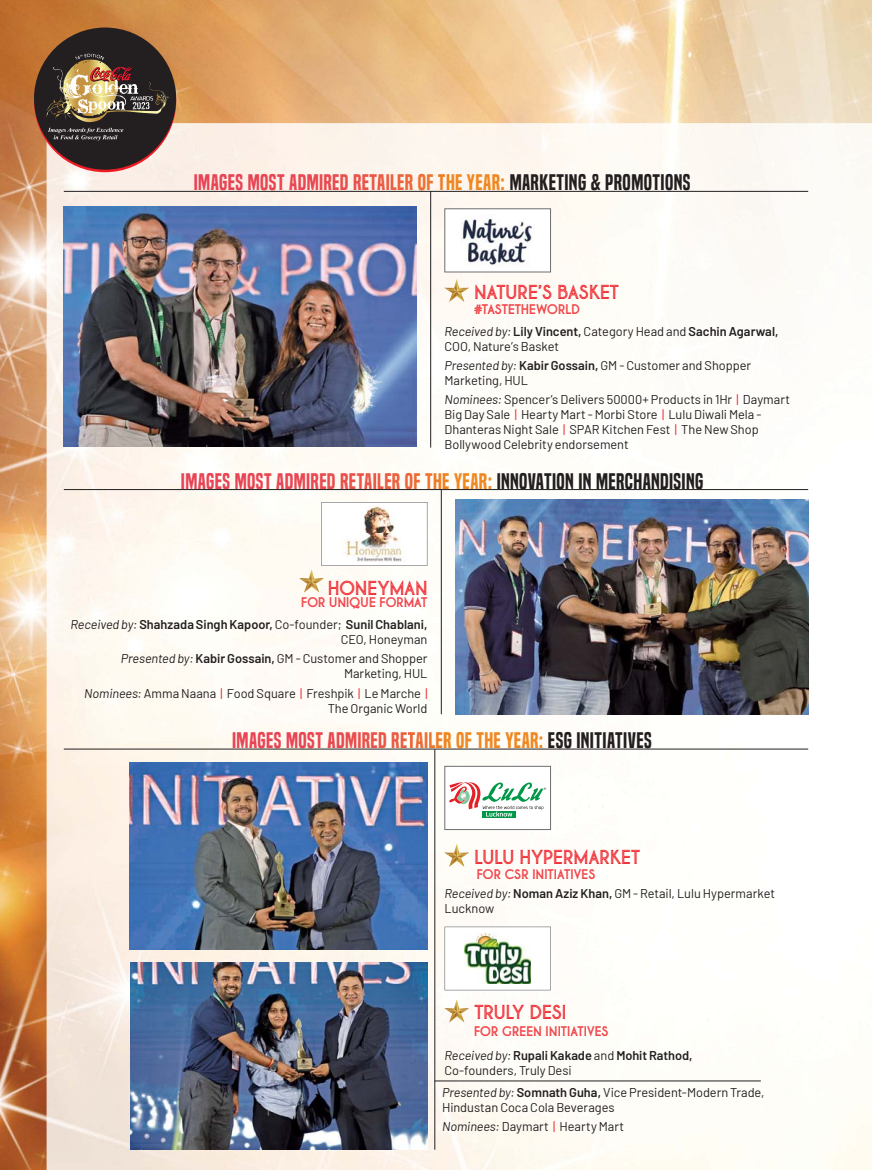
<style>
.page{position:relative;width:872px;height:1170px;background:#fff}
.page>*{position:absolute;margin:0;border:0;box-sizing:border-box;transform-origin:0 0}
.t1{font:21.75px "Pinstripe Limo";letter-spacing:-.005em;color:#ed1c24}
.t2{font:21px "Built Titling Sb";letter-spacing:.02em;color:#231f20}
.t3{font:15px "Pinstripe Limo";letter-spacing:.005em;color:#ed1c24}
.t4{font:12.75px/15px "Barlow";letter-spacing:-.005em;color:#231f20}
.t5{font:600 12.75px/15px "Barlow";color:#231f20}
.s1{color:#e74555}
.s2{color:#e84655}
.s3{color:#e84654}
.s4{color:#e84754}
.s5{color:#e84753}
.s6{color:#e84853}
.s7{color:#e84951}
.s8{color:#e84a50}
.s9{color:#e84d50}
.s10{color:#e8504e}
.s11{color:#e8524c}
.s12{color:#e9534a}
.s13{color:#ea5648}
.s14{color:#ea5946}
.s15{color:#ea5d43}
.s16{color:#ea6040}
.s17{color:#eb633d}
.s18{color:#eb653b}
.s19{color:#ed6e34}
.s20{color:#ed752e}
.s21{color:#ee7e26}
.s22{color:#ee8323}
.s23{color:#ef8822}
.s24{font-style:italic}
.s25{font-weight:600}
.s26{color:#ed1c24}
.s27{color:#e84852}
.s28{color:#e84952}
.s29{color:#e84d4f}
.s30{color:#ea5548}
.s31{color:#ea5a45}
.s32{color:#ea5d42}
.s33{color:#eb663a}
.s34{color:#ec6b35}
.s35{color:#ed742f}
.s36{color:#ed782b}
.s37{color:#ee8024}
.s38{font-weight:400;font-style:italic}
.s39{font-weight:400}
.s40{color:#eb643c}
.s41{color:#ec6c35}
.s42{color:#ed7032}
.s43{color:#ed762d}
.s44{color:#ed7d27}
</style>
<div class="page">
<img style="left:0;top:0;width:872px;height:1169px">
<img style="left:47px;top:123px;width:824px;height:1046px">
<div style="left:34px;top:28px;width:142px;height:142px;background:#231f20;border-radius:50%"></div>
<svg style="left:45px;top:54px;width:124px;height:86px"></svg>
<img style="left:871px;top:123px;width:1px;height:1046px">
<img style="left:130px;top:762px;width:297px;height:187px">
<img style="left:130px;top:962px;width:297px;height:187px">
<img style="left:455px;top:500px;width:353px;height:214px">
<svg style="left:444px;top:279px;width:25px;height:23px"></svg>
<img style="left:64px;top:206px;width:353px;height:240px">
<svg style="left:444px;top:843px;width:25px;height:23px"></svg>
<svg style="left:444px;top:999px;width:25px;height:23px"></svg>
<div style="left:445px;top:209px;width:105px;height:63px;background:#fff"></div>
<div style="left:444px;top:208px;width:107px;height:64px;border:1px solid #6d6e70"></div>
<img style="left:462px;top:218px;width:70px;height:47px">
<svg style="left:444px;top:926px;width:107px;height:64px"></svg>
<img style="left:464px;top:933px;width:66px;height:50px">
<div style="left:445px;top:766px;width:105px;height:63px;background:#fff"></div>
<div style="left:444px;top:766px;width:107px;height:63px;border:1px solid #6d6e70"></div>
<svg style="left:482px;top:816px;width:34px;height:1px"></svg>
<svg style="left:449px;top:782px;width:97px;height:34px"></svg>
<hr style="left:64px;top:191px;width:744px;height:1px;background:#231f20">
<hr style="left:64px;top:489px;width:744px;height:1px;background:#231f20">
<hr style="left:64px;top:748px;width:744px;height:1px;background:#231f20">
<hr style="left:434px;top:1080px;width:327px;height:1px;background:#231f20">
<hr style="left:430px;top:191px;width:1px;height:256px;background:#231f20">
<hr style="left:434px;top:749px;width:1px;height:400px;background:#231f20">
<hr style="left:441px;top:490px;width:1px;height:224px;background:#231f20">
<svg style="left:299px;top:502px;width:128px;height:90px"></svg>
<h2 class="t2" style="left:194px;top:170px;width:498px"><span class="s1">IMAGES M</span><span class="s2">OS</span><span class="s3">T</span> <span class="s4">A</span><span class="s5">D</span><span class="s6">M</span><span class="s7">I</span><span class="s8">R</span><span class="s9">E</span><span class="s10">D</span> <span class="s11">R</span><span class="s12">E</span><span class="s13">T</span><span class="s14">A</span><span class="s15">I</span><span class="s16">L</span><span class="s17">E</span><span class="s18">R</span> <span class="s19">O</span><span class="s20">F</span> <span class="s21">T</span><span class="s22">H</span><span class="s23">E YEAR:</span> MARKETING &amp; PROMOTIONS</h2>
<h1 class="t1" style="left:474px;top:280px;width:146px">NATURE’S BASKET</h1>
<p class="t3" style="left:474px;top:301px;width:107px">#TASTETHEWORLD</p>
<p class="t4" style="left:444px;top:323px;width:335px"><span class="s24">Received by:</span> <span class="s25">Lily Vincent,</span> Category Head and <span class="s25">Sachin Agarwal,<br></span>COO, Nature’s Basket</p>
<p class="t4" style="left:444px;top:357px;width:308px"><span class="s24">Presented by:</span> <span class="s25">Kabir Gossain,</span> GM - Customer and Shopper<br>Marketing, HUL</p>
<p class="t4" style="left:444px;top:392px;width:347px"><span class="s24">Nominees:</span> Spencer’s Delivers 50000+ Products in 1Hr <span class="s26">|</span> Daymart Big Day Sale <span class="s26">|</span> Hearty Mart - Morbi Store <span class="s26">|</span> Lulu Diwali Mela - Dhanteras Night Sale <span class="s26">|</span> SPAR Kitchen Fest <span class="s26">|</span> The New Shop Bollywood Celebrity endorsement</p>
<h2 class="t2" style="left:181px;top:468px;width:524px"><span class="s1">IMAGES M</span><span class="s2">OS</span><span class="s3">T A</span><span class="s4">D</span><span class="s6">M</span><span class="s27">I</span><span class="s28">R</span><span class="s8">E</span><span class="s29">D</span> <span class="s10">R</span><span class="s11">E</span><span class="s12">T</span><span class="s30">A</span><span class="s14">I</span><span class="s31">L</span><span class="s32">E</span><span class="s16">R</span> <span class="s33">O</span><span class="s34">F</span> <span class="s35">T</span><span class="s36">H</span><span class="s37">E</span> <span class="s23">YEAR:</span> INNOVATION IN MERCHANDISING</h2>
<h1 class="t1" style="left:328px;top:577px;width:101px">HONEYMAN</h1>
<p class="t3" style="left:301px;top:594px;width:128px">FOR UNIQUE FORMAT</p>
<p class="t5" style="left:71px;top:616px;width:358px;text-align:right"><span class="s38">Received by:</span> Shahzada Singh Kapoor, <span class="s39">Co-founder;</span> Sunil Chablani,<br><span class="s39">CEO, Honeyman</span></p>
<p class="t4" style="left:121px;top:650px;width:308px;text-align:right"><span class="s24">Presented by:</span> <span class="s25">Kabir Gossain,</span> GM - Customer and Shopper<br>Marketing, HUL</p>
<p class="t4" style="left:84px;top:685px;width:345px;text-align:right"><span class="s24">Nominees:</span> Amma Naana <span class="s26">|</span> Food Square <span class="s26">|</span> Freshpik <span class="s26">|</span> Le Marche <span class="s26">|<br></span>The Organic World</p>
<h2 class="t2" style="left:232px;top:728px;width:421px"><span class="s1">IMAGES</span> <span class="s2">M</span><span class="s3">OS</span><span class="s4">T</span> <span class="s27">A</span><span class="s7">D</span><span class="s29">M</span><span class="s10">I</span><span class="s11">R</span><span class="s12">E</span><span class="s13">D</span> <span class="s32">R</span><span class="s16">E</span><span class="s40">T</span><span class="s41">A</span><span class="s42">I</span><span class="s43">L</span><span class="s44">E</span><span class="s22">R</span> <span class="s23">OF THE YEAR:</span> ESG INITIATIVES</h2>
<h1 class="t1" style="left:474px;top:845px;width:167px">LULU HYPERMARKET</h1>
<p class="t3" style="left:477px;top:866px;width:120px">FOR CSR INITIATIVES</p>
<p class="t4" style="left:444px;top:885px;width:332px"><span class="s24">Received by:</span> <span class="s25">Noman Aziz Khan,</span> GM - Retail, Lulu Hypermarket<br>Lucknow</p>
<h1 class="t1" style="left:474px;top:1001px;width:94px">TRULY DESI</h1>
<p class="t3" style="left:474px;top:1022px;width:136px">FOR GREEN INITIATIVES</p>
<p class="t5" style="left:444px;top:1047px;width:250px"><span class="s38">Received by:</span> Rupali Kakade <span class="s39">and</span> Mohit Rathod,<br><span class="s39">Co-founders, Truly Desi</span></p>
<p class="t4" style="left:442px;top:1084px;width:324px"><span class="s24">Presented by:</span> <span class="s25">Somnath Guha,</span> Vice President-Modern Trade,<br>Hindustan Coca Cola Beverages</p>
<p class="t4" style="left:442px;top:1118px;width:183px"><span class="s24">Nominees:</span> Daymart <span class="s26">|</span> Hearty Mart</p>
</div>
